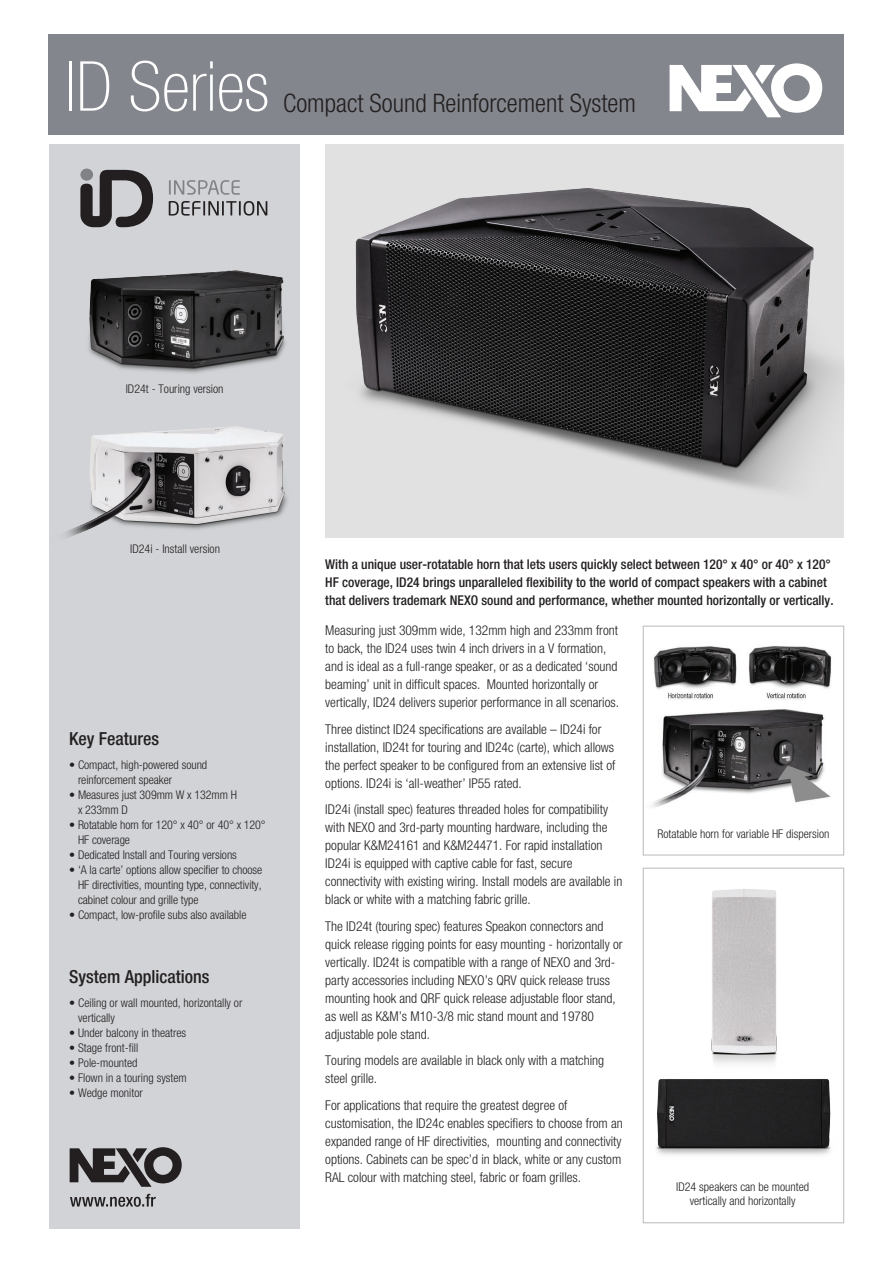
<style>
.page{position:relative;width:893px;height:1263px;background:#fff}
.page>*{position:absolute;margin:0;border:0;box-sizing:border-box;transform-origin:0 0}
.t1{font:100 condensed 69px "Helvetica Neue";color:#fff}
.t2{font:300 condensed 25.5px "Helvetica Neue";color:#231f20}
.t3{font:500 condensed 18px "Helvetica Neue";color:#231f20}
.t4{font:300 condensed 13.5px/18px "Helvetica Neue";color:#231f20}
.t5{font:500 condensed 13.5px/18px "Helvetica Neue";color:#231f20}
.t6{font:300 condensed 12px/15px "Helvetica Neue";color:#231f20}
</style>
<div class="page">
<div style="left:643px;top:868px;width:201px;height:355px;border:1px solid #b8babd"></div>
<div style="left:49px;top:34px;width:795px;height:100px;background:#83868c"></div>
<div style="left:49px;top:145px;width:251px;height:1084px;background:#d1d3d6"></div>
<div style="left:325px;top:145px;width:519px;height:393px;background:#e1e1e2"></div>
<svg style="left:70px;top:1147px;width:112px;height:60px"></svg>
<svg style="left:670px;top:63px;width:152px;height:55px"></svg>
<svg style="left:169px;top:180px;width:71px;height:15px"></svg>
<svg style="left:169px;top:201px;width:98px;height:15px"></svg>
<div style="left:80px;top:169px;width:13px;height:12px;background:#808285;border-radius:50%"></div>
<svg style="left:80px;top:170px;width:73px;height:57px"></svg>
<img style="left:88px;top:270px;width:198px;height:103px">
<img style="left:66px;top:426px;width:222px;height:112px">
<img style="left:355px;top:188px;width:487px;height:302px">
<img style="left:656px;top:1079px;width:175px;height:76px">
<img style="left:711px;top:889px;width:66px;height:175px">
<img style="left:651px;top:646px;width:181px;height:162px">
<div style="left:643px;top:626px;width:201px;height:229px;border:1px solid #b8babd"></div>
<p class="t1" style="left:65px;top:48px;width:206px">ID Series</p>
<p class="t2" style="left:283px;top:89px;width:354px">Compact Sound Reinforcement System</p>
<p class="t6" style="left:126px;top:381px;width:99px">ID24t - Touring version</p>
<p class="t6" style="left:130px;top:541px;width:91px">ID24i - Install version</p>
<p class="t3" style="left:69px;top:728px;width:91px">Key Features</p>
<p class="t6" style="left:78px;top:757px;width:131px;text-indent:-9px">• Compact, high-powered sound reinforcement speaker</p>
<p class="t6" style="left:78px;top:787px;width:160px;text-indent:-9px">• Measures just 309mm W x 132mm H x 233mm D</p>
<p class="t6" style="left:78px;top:817px;width:189px;text-indent:-9px">• Rotatable horn for 120° x 40° or 40° x 120°<br>HF coverage</p>
<p class="t6" style="left:69px;top:847px;width:169px">• Dedicated Install and Touring versions</p>
<p class="t6" style="left:78px;top:862px;width:186px;text-align:justify;text-indent:-9px">• ‘A la carte’ options allow specifier to choose HF directivities, mounting type, connectivity, cabinet colour and grille type</p>
<p class="t6" style="left:69px;top:907px;width:179px">• Compact, low-profile subs also available</p>
<p class="t3" style="left:69px;top:966px;width:142px">System Applications</p>
<p class="t6" style="left:78px;top:995px;width:166px;text-indent:-9px">• Ceiling or wall mounted, horizontally or vertically</p>
<p class="t6" style="left:69px;top:1025px;width:119px">• Under balcony in theatres</p>
<p class="t6" style="left:69px;top:1040px;width:71px">• Stage front-fill</p>
<p class="t6" style="left:69px;top:1055px;width:70px">• Pole-mounted</p>
<p class="t6" style="left:69px;top:1070px;width:119px">• Flown in a touring system</p>
<p class="t6" style="left:69px;top:1085px;width:75px">• Wedge monitor</p>
<p class="t5" style="left:325px;top:555px;width:510px">With a unique user-rotatable horn that lets users quickly select between 120° x 40° or 40° x 120°<br>HF coverage, ID24 brings unparalleled flexibility to the world of compact speakers with a cabinet that delivers trademark NEXO sound and performance, whether mounted horizontally or vertically.</p>
<p class="t4" style="left:325px;top:621px;width:295px">Measuring just 309mm wide, 132mm high and 233mm front to back, the ID24 uses twin 4 inch drivers in a V formation, and is ideal as a full-range speaker, or as a dedicated ‘sound beaming’ unit in difficult spaces. Mounted horizontally or vertically, ID24 delivers superior performance in all scenarios.</p>
<p class="t4" style="left:325px;top:720px;width:292px">Three distinct ID24 specifications are available – ID24i for installation, ID24t for touring and ID24c (carte), which allows the perfect speaker to be configured from an extensive list of options. ID24i is ‘all-weather’ IP55 rated.</p>
<p class="t4" style="left:325px;top:800px;width:299px">ID24i (install spec) features threaded holes for compatibility with NEXO and 3rd-party mounting hardware, including the popular K&amp;M24161 and K&amp;M24471. For rapid installation ID24i is equipped with captive cable for fast, secure connectivity with existing wiring. Install models are available in black or white with a matching fabric grille.</p>
<p class="t4" style="left:325px;top:917px;width:299px">The ID24t (touring spec) features Speakon connectors and quick release rigging points for easy mounting - horizontally or vertically. ID24t is compatible with a range of NEXO and 3rd&shy;party accessories including NEXO’s QRV quick release truss mounting hook and QRF quick release adjustable floor stand, as well as K&amp;M’s M10-3/8 mic stand mount and 19780 adjustable pole stand.</p>
<p class="t4" style="left:325px;top:1051px;width:280px">Touring models are available in black only with a matching steel grille.</p>
<p class="t4" style="left:325px;top:1096px;width:299px">For applications that require the greatest degree of customisation, the ID24c enables specifiers to choose from an expanded range of HF directivities, mounting and connectivity options. Cabinets can be spec’d in black, white or any custom RAL colour with matching steel, fabric or foam grilles.</p>
<p class="t6" style="left:657px;top:826px;width:174px">Rotatable horn for variable HF dispersion</p>
<p class="t6" style="left:676px;top:1180px;width:135px;line-height:13.5px;text-align:center">ID24 speakers can be mounted vertically and horizontally</p>
</div>
